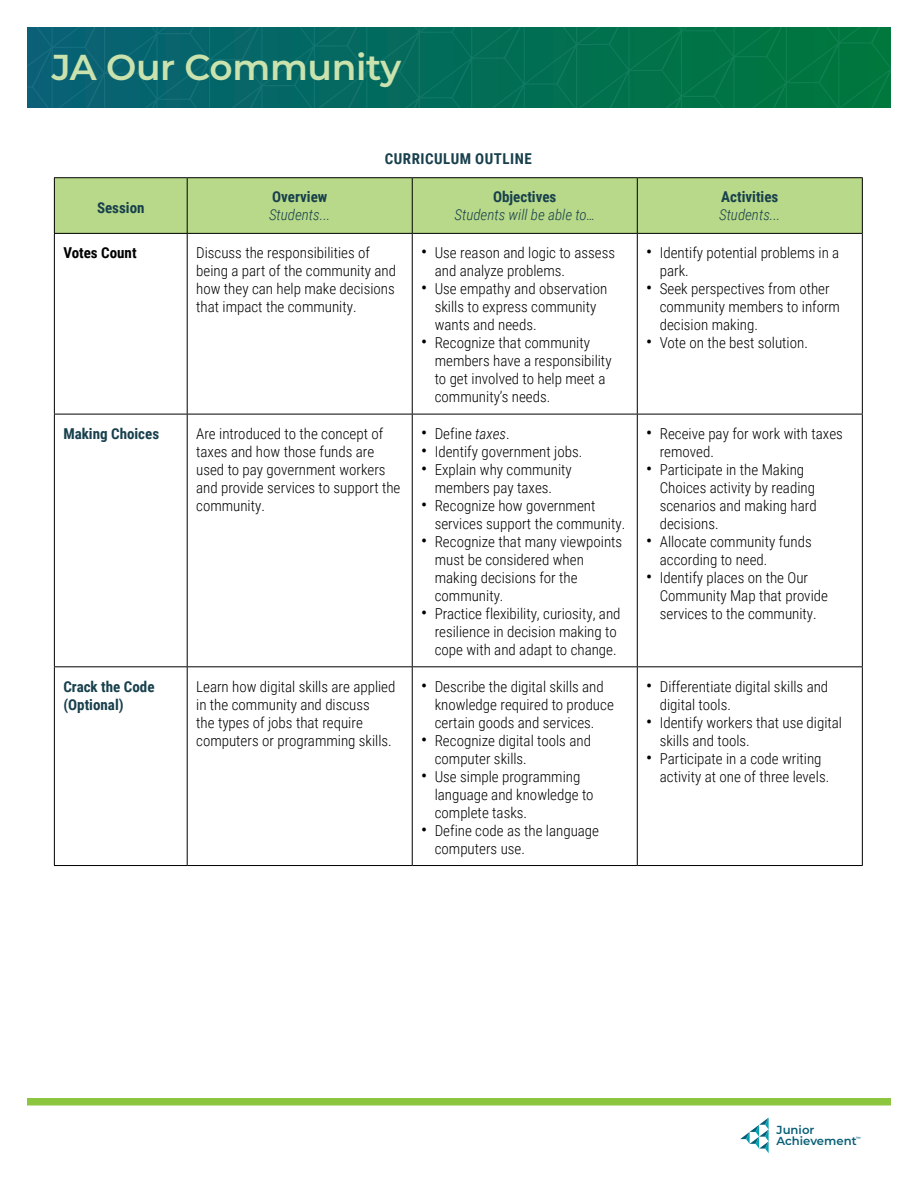
<style>
.page{position:relative;width:918px;height:1188px;background:#fff}
.page>*{position:absolute;margin:0;border:0;box-sizing:border-box;transform-origin:0 0}
.t1{font:600 36px "Montserrat";letter-spacing:-.01em;color:#cae2ad}
.table_body{font:300 15px/18px "Roboto Condensed";color:#000}
.table_col_head{font:italic 300 15px "Roboto Condensed";color:#18404d}
.table_col_head-2{font:700 15px "Roboto Condensed";color:#18404d}
.table_col_head_fl_le{font:700 15px/18px "Roboto Condensed";color:#18404d}
.table_title{font:700 15px "Roboto Condensed";letter-spacing:.035em;color:#18404d}
.table_body-2{font:700 15px "Roboto Condensed";color:#000}
.t2{font:600 11.7px/11.7px "Montserrat";color:#085f77}
.t3{font:600 4.5px "Montserrat";color:#085f77}
.s1{font-weight:400;font-size:18px}
.s2{font-style:italic}
</style>
<div class="page">
<svg style="left:740px;top:1118px;width:29px;height:35px"></svg>
<svg style="left:27px;top:27px;width:864px;height:81px;background:#046d59"></svg>
<div style="left:27px;top:1098px;width:864px;height:8px;background:#8cc63e"></div>
<div style="left:54px;top:178px;width:133px;height:55px;background:#b8d989"></div>
<div style="left:188px;top:178px;width:674px;height:55px;background:#b8d989"></div>
<hr style="left:187px;top:177px;width:225px;height:1px;background:#000">
<hr style="left:187px;top:178px;width:1px;height:55px;background:#000">
<hr style="left:412px;top:177px;width:225px;height:1px;background:#000">
<hr style="left:412px;top:178px;width:1px;height:55px;background:#000">
<hr style="left:637px;top:177px;width:226px;height:1px;background:#000">
<hr style="left:637px;top:178px;width:1px;height:55px;background:#000">
<hr style="left:862px;top:178px;width:1px;height:55px;background:#000">
<hr style="left:187px;top:233px;width:225px;height:1px;background:#000">
<hr style="left:412px;top:233px;width:225px;height:1px;background:#000">
<hr style="left:637px;top:233px;width:226px;height:1px;background:#000">
<hr style="left:54px;top:414px;width:133px;height:1px;background:#000">
<hr style="left:54px;top:666px;width:133px;height:1px;background:#000">
<hr style="left:54px;top:865px;width:133px;height:1px;background:#000">
<hr style="left:187px;top:414px;width:225px;height:1px;background:#000">
<hr style="left:187px;top:666px;width:225px;height:1px;background:#000">
<hr style="left:187px;top:865px;width:225px;height:1px;background:#000">
<hr style="left:54px;top:234px;width:1px;height:180px;background:#000">
<hr style="left:187px;top:234px;width:1px;height:180px;background:#000">
<hr style="left:54px;top:414px;width:1px;height:252px;background:#000">
<hr style="left:187px;top:414px;width:1px;height:252px;background:#000">
<hr style="left:54px;top:667px;width:1px;height:198px;background:#000">
<hr style="left:187px;top:667px;width:1px;height:198px;background:#000">
<hr style="left:412px;top:234px;width:1px;height:180px;background:#000">
<hr style="left:637px;top:234px;width:1px;height:180px;background:#000">
<hr style="left:862px;top:234px;width:1px;height:180px;background:#000">
<hr style="left:412px;top:414px;width:225px;height:1px;background:#000">
<hr style="left:412px;top:414px;width:1px;height:252px;background:#000">
<hr style="left:637px;top:414px;width:226px;height:1px;background:#000">
<hr style="left:637px;top:414px;width:1px;height:252px;background:#000">
<hr style="left:862px;top:414px;width:1px;height:252px;background:#000">
<hr style="left:412px;top:666px;width:225px;height:1px;background:#000">
<hr style="left:412px;top:667px;width:1px;height:198px;background:#000">
<hr style="left:637px;top:666px;width:226px;height:1px;background:#000">
<hr style="left:637px;top:667px;width:1px;height:198px;background:#000">
<hr style="left:862px;top:667px;width:1px;height:198px;background:#000">
<hr style="left:412px;top:865px;width:225px;height:1px;background:#000">
<hr style="left:637px;top:865px;width:226px;height:1px;background:#000">
<hr style="left:54px;top:177px;width:133px;height:1px;background:#000">
<hr style="left:54px;top:178px;width:1px;height:55px;background:#000">
<hr style="left:54px;top:233px;width:133px;height:1px;background:#000">
<h1 class="t1" style="left:52px;top:42px;width:351px">JA Our Community</h1>
<p class="table_col_head-2" style="left:97px;top:198px;width:49px">Session</p>
<p class="table_col_head-2" style="left:272px;top:186px;width:57px">Overview</p>
<p class="table_col_head" style="left:269px;top:204px;width:63px">Students...</p>
<p class="table_title" style="left:385px;top:148px;width:149px">CURRICULUM OUTLINE</p>
<p class="table_col_head-2" style="left:493px;top:186px;width:65px">Objectives</p>
<p class="table_col_head" style="left:454px;top:204px;width:142px">Students will be able to…</p>
<p class="table_body-2" style="left:63px;top:242px;width:75px">Votes Count</p>
<p class="table_body" style="left:196px;top:243px;width:201px">Discuss the responsibilities of being a part of the community and how they can help make decisions that impact the community.</p>
<p class="table_body" style="left:435px;top:243px;width:182px;text-indent:-14px"><span class="s1">•</span> Use reason and logic to assess and analyze problems.</p>
<p class="table_body" style="left:435px;top:279px;width:174px;text-indent:-14px"><span class="s1">•</span> Use empathy and observation skills to express community wants and needs.</p>
<p class="table_body" style="left:435px;top:333px;width:178px;text-indent:-14px"><span class="s1">•</span> Recognize that community members have a responsibility to get involved to help meet a community’s needs.</p>
<p class="table_col_head_fl_le" style="left:63px;top:424px;width:97px">Making Choices</p>
<p class="table_body" style="left:196px;top:424px;width:206px">Are introduced to the concept of taxes and how those funds are used to pay government workers and provide services to support the community.</p>
<p class="table_body" style="left:421px;top:424px;width:90px"><span class="s1">•</span> Define <span class="s2">taxes</span>.</p>
<p class="table_body" style="left:421px;top:442px;width:163px"><span class="s1">•</span> Identify government jobs.</p>
<p class="table_body" style="left:421px;top:460px;width:152px;text-align:center"><span class="s1">•</span> Explain why community members pay taxes.</p>
<p class="table_body" style="left:435px;top:496px;width:192px;text-indent:-14px"><span class="s1">•</span> Recognize how government services support the community.</p>
<p class="table_body" style="left:435px;top:532px;width:189px;text-indent:-14px"><span class="s1">•</span> Recognize that many viewpoints must be considered when making decisions for the community.</p>
<p class="table_body" style="left:435px;top:604px;width:187px;text-indent:-14px"><span class="s1">•</span> Practice flexibility, curiosity, and resilience in decision making to cope with and adapt to change.</p>
<p class="table_col_head_fl_le" style="left:63px;top:677px;width:93px">Crack the Code (Optional)</p>
<p class="table_body" style="left:196px;top:677px;width:201px">Learn how digital skills are applied in the community and discuss<br>the types of jobs that require computers or programming skills.</p>
<p class="table_body" style="left:435px;top:677px;width:181px;text-indent:-14px"><span class="s1">•</span> Describe the digital skills and knowledge required to produce certain goods and services.</p>
<p class="table_body" style="left:435px;top:731px;width:158px;text-indent:-14px"><span class="s1">•</span> Recognize digital tools and computer skills.</p>
<p class="table_body" style="left:435px;top:767px;width:160px;text-indent:-14px"><span class="s1">•</span> Use simple programming language and knowledge to complete tasks.</p>
<p class="table_body" style="left:435px;top:821px;width:166px;text-indent:-14px"><span class="s1">•</span> Define code as the language computers use.</p>
<p class="table_col_head-2" style="left:721px;top:186px;width:59px">Activities</p>
<p class="table_col_head" style="left:719px;top:204px;width:63px">Students...</p>
<p class="table_body" style="left:660px;top:243px;width:181px;text-indent:-14px"><span class="s1">•</span> Identify potential problems in a park.</p>
<p class="table_body" style="left:660px;top:279px;width:182px;text-indent:-14px"><span class="s1">•</span> Seek perspectives from other community members to inform decision making.</p>
<p class="table_body" style="left:646px;top:333px;width:163px"><span class="s1">•</span> Vote on the best solution.</p>
<p class="table_body" style="left:660px;top:424px;width:185px;text-indent:-14px"><span class="s1">•</span> Receive pay for work with taxes removed.</p>
<p class="table_body" style="left:660px;top:460px;width:158px;text-indent:-14px"><span class="s1">•</span> Participate in the Making<br>Choices activity by reading scenarios and making hard decisions.</p>
<p class="table_body" style="left:660px;top:532px;width:153px;text-indent:-14px"><span class="s1">•</span> Allocate community funds according to need.</p>
<p class="table_body" style="left:660px;top:568px;width:170px;text-indent:-14px"><span class="s1">•</span> Identify places on the Our<br>Community Map that provide services to the community.</p>
<p class="table_body" style="left:660px;top:677px;width:170px;text-indent:-14px"><span class="s1">•</span> Differentiate digital skills and digital tools.</p>
<p class="table_body" style="left:660px;top:713px;width:184px;text-indent:-14px"><span class="s1">•</span> Identify workers that use digital skills and tools.</p>
<p class="table_body" style="left:660px;top:749px;width:171px;text-indent:-14px"><span class="s1">•</span> Participate in a code writing activity at one of three levels.</p>
<p class="t2" style="left:777px;top:1123px;width:82px">Junior<br>Achievement</p>
<p class="t3" style="left:856px;top:1135px;width:6px">™</p>
</div>
